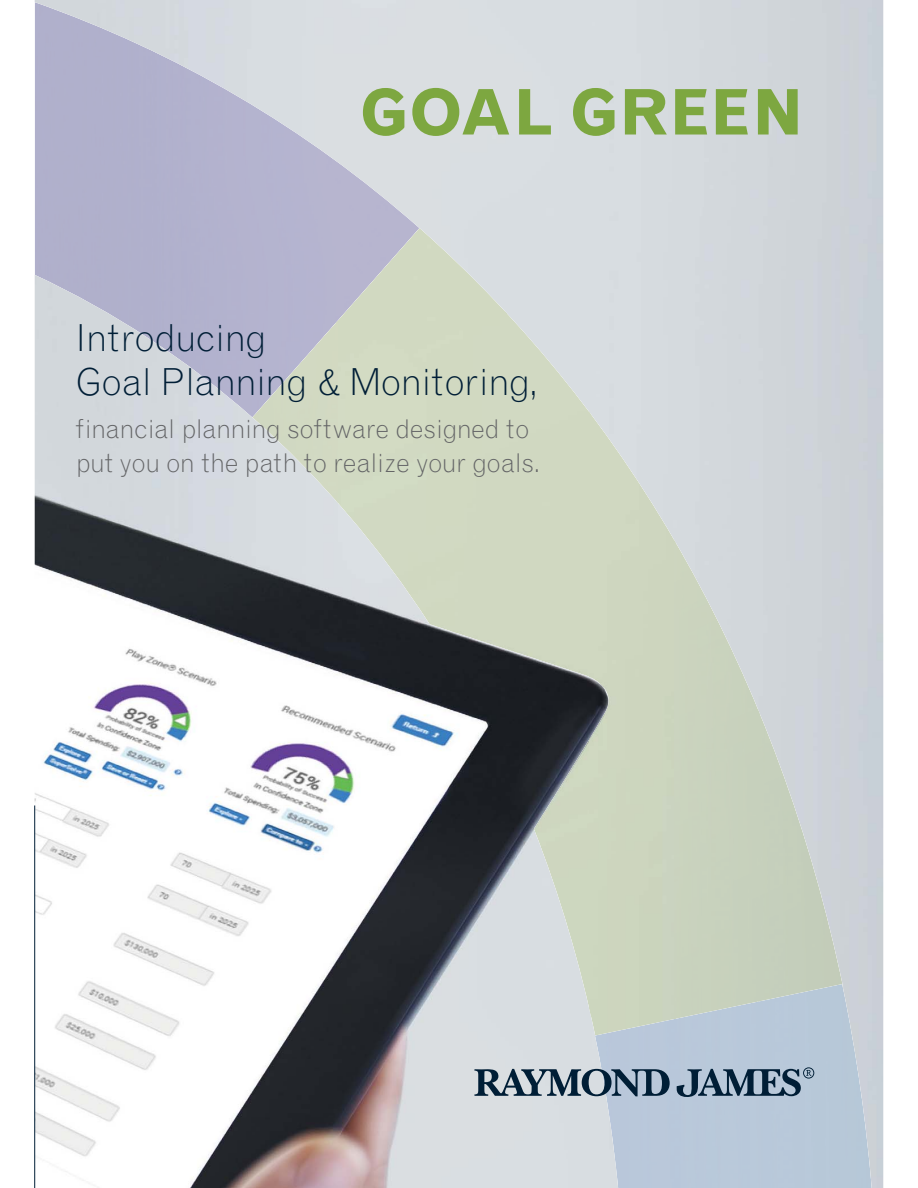
<style>
.page{position:relative;width:918px;height:1188px;background:#fff}
.page>*{position:absolute;margin:0;border:0;box-sizing:border-box;transform-origin:0 0}
.t1{font:700 63px "Grotesque MTRJ Corrected";color:#7da740}
.t2{font:300 37.2px/44.7px "Grotesque MTRJ Corrected";letter-spacing:-.01em;color:#001e36}
.t3{font:300 25.8px/34.2px "Grotesque MTRJ Corrected";letter-spacing:-.005em;color:#636466}
</style>
<div class="page">
<img style="left:35px;top:0;width:848px;height:1188px">
<img style="left:35px;top:2px;width:384px;height:416px">
<img style="left:336px;top:228px;width:170px;height:404px">
<img style="left:252px;top:320px;width:85px;height:183px">
<img style="left:505px;top:308px;width:86px;height:728px">
<img style="left:590px;top:389px;width:85px;height:647px">
<img style="left:674px;top:539px;width:86px;height:445px">
<img style="left:450px;top:631px;width:56px;height:19px">
<img style="left:759px;top:710px;width:84px;height:274px">
<img style="left:595px;top:984px;width:277px;height:204px">
<svg style="left:474px;top:1069px;width:196px;height:27px;background:#738594"></svg>
<svg style="left:676px;top:1067px;width:138px;height:30px;background:#74899c"></svg>
<h1 class="t1" style="left:358px;top:76px;width:448px">GOAL GREEN</h1>
<h2 class="t2" style="left:76px;top:317px;width:464px">Introducing<br>Goal Planning &amp; Monitoring,</h2>
<p class="t3" style="left:76px;top:413px;width:466px">financial planning software designed to put you on the path to realize your goals.</p>
</div>
